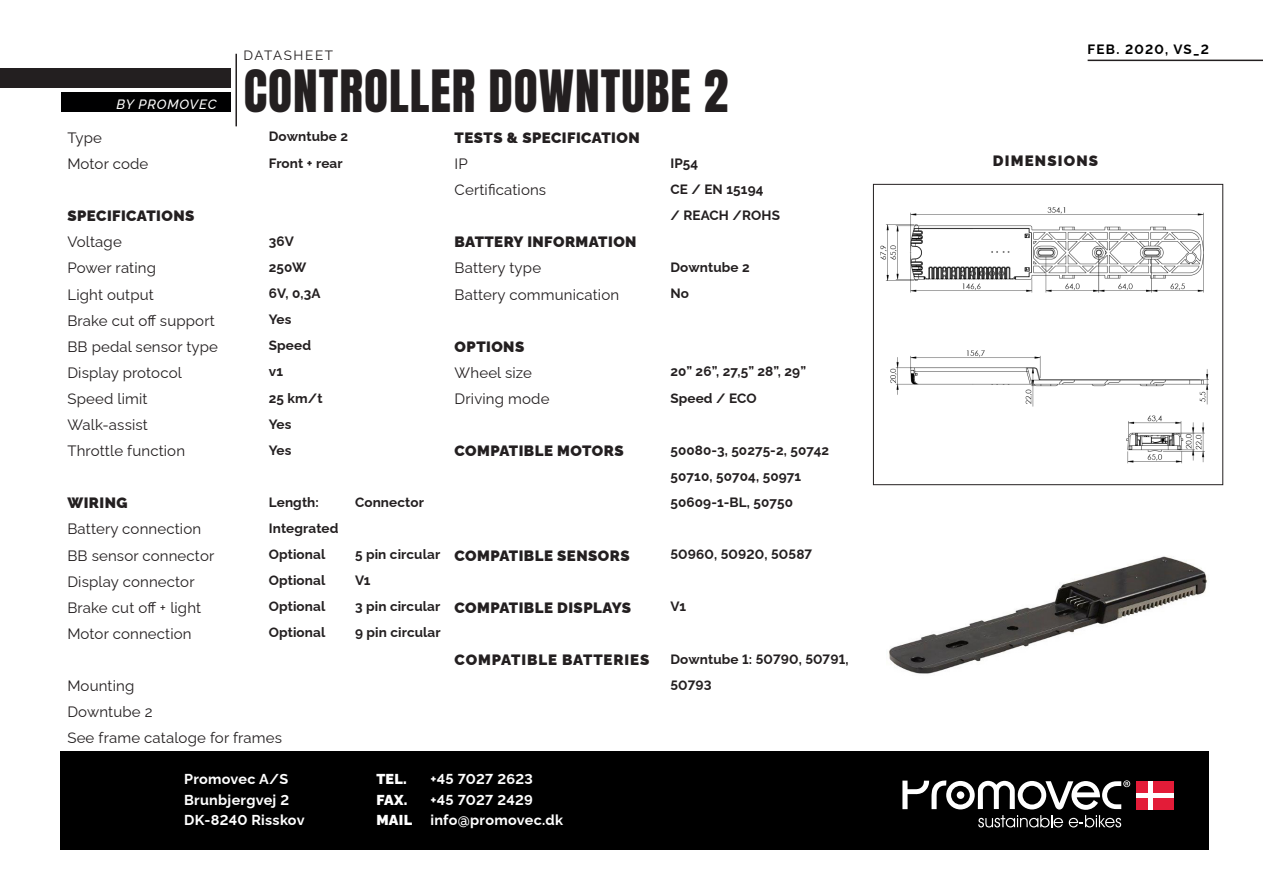
<style>
.page{position:relative;width:1263px;height:893px;background:#fff}
.page>*{position:absolute;margin:0;border:0;box-sizing:border-box;transform-origin:0 0}
.Brødtekst{font:49.5px "Anton";letter-spacing:.02em;color:#231f20}
.Brødtekst-2{font:15px "Raleway";letter-spacing:.01em;color:#231f20}
.Under-overskift__brø{font:900 15px "Raleway";letter-spacing:.03em;color:#231f20}
.Under-overskift__brø-2{font:900 15px "Raleway";letter-spacing:.06em;color:#231f20}
.Under-overskift__brø-3{font:900 15px "Raleway";letter-spacing:.08em;color:#231f20}
.t1{font:700 14.4px "Raleway";letter-spacing:.02em;color:#fff}
.t2{font:900 14.4px "Raleway";letter-spacing:.02em;color:#fff}
.Brødtekst-3{font:700 13.5px "Raleway";letter-spacing:.01em;color:#231f20}
.brødtekst_tabel{font:700 13.5px "Raleway";letter-spacing:.01em;color:#231f20}
.Forside_-_overskrift{font:700 13.5px "Raleway";color:#000001}
.t3{font:italic 500 13.5px "Raleway";letter-spacing:.06em;color:#fff}
.Forside_-_overskrift-2{font:13.5px "Raleway";letter-spacing:.115em;color:#231f20}
</style>
<div class="page">
<div style="left:0;top:69px;width:230px;height:19px;background:#231f20"></div>
<div style="left:61px;top:93px;width:169px;height:19px;background:#000001"></div>
<hr style="left:235px;top:54px;width:2px;height:72px;background:#231f20">
<hr style="left:1088px;top:60px;width:175px;height:1px;background:#231f20">
<div style="left:61px;top:751px;width:1148px;height:98px;background:#000"></div>
<svg style="left:902px;top:780px;width:228px;height:47px"></svg>
<div style="left:1136px;top:797px;width:12px;height:12px;background:#e31c38"></div>
<div style="left:1136px;top:781px;width:12px;height:12px;background:#e31c38"></div>
<div style="left:1152px;top:781px;width:21px;height:12px;background:#e31c38"></div>
<div style="left:1152px;top:797px;width:21px;height:12px;background:#e31c38"></div>
<hr style="left:1136px;top:793px;width:37px;height:4px;background:#fff">
<hr style="left:1148px;top:781px;width:4px;height:28px;background:#fff">
<img style="left:889px;top:556px;width:318px;height:118px">
<div style="left:873px;top:184px;width:350px;height:301px;border:1px solid #231f20"></div>
<img style="left:880px;top:207px;width:329px;height:200px">
<img style="left:1126px;top:415px;width:79px;height:49px">
<p class="t3" style="left:117px;top:93px;width:101px">BY PROMOVEC</p>
<p class="Forside_-_overskrift-2" style="left:243px;top:45px;width:91px">DATASHEET</p>
<p class="Brødtekst" style="left:244px;top:66px;width:486px">CONTROLLER DOWNTUBE 2</p>
<p class="Brødtekst-2" style="left:67px;top:126px;width:36px">Type</p>
<p class="brødtekst_tabel" style="left:269px;top:126px;width:81px">Downtube 2</p>
<p class="Under-overskift__brø" style="left:455px;top:126px;width:187px">TESTS &amp; SPECIFICATION</p>
<p class="Brødtekst-2" style="left:67px;top:152px;width:82px">Motor code</p>
<p class="brødtekst_tabel" style="left:269px;top:152px;width:75px">Front + rear</p>
<p class="Brødtekst-2" style="left:455px;top:152px;width:15px">IP</p>
<p class="brødtekst_tabel" style="left:670px;top:152px;width:29px">IP54</p>
<p class="Brødtekst-2" style="left:455px;top:178px;width:93px">Certifications</p>
<p class="brødtekst_tabel" style="left:670px;top:178px;width:95px">CE / EN 15194</p>
<p class="Under-overskift__brø" style="left:67px;top:204px;width:128px">SPECIFICATIONS</p>
<p class="brødtekst_tabel" style="left:670px;top:204px;width:111px">/ REACH /ROHS</p>
<p class="Brødtekst-2" style="left:67px;top:230px;width:56px">Voltage</p>
<p class="brødtekst_tabel" style="left:269px;top:230px;width:27px">36V</p>
<p class="Under-overskift__brø" style="left:455px;top:230px;width:183px">BATTERY INFORMATION</p>
<p class="Brødtekst-2" style="left:67px;top:256px;width:90px">Power rating</p>
<p class="brødtekst_tabel" style="left:269px;top:256px;width:39px">250W</p>
<p class="Brødtekst-2" style="left:455px;top:256px;width:88px">Battery type</p>
<p class="Brødtekst-3" style="left:670px;top:256px;width:81px">Downtube 2</p>
<p class="Brødtekst-2" style="left:67px;top:282px;width:88px">Light output</p>
<p class="brødtekst_tabel" style="left:269px;top:283px;width:53px">6V, 0,3A</p>
<p class="Brødtekst-2" style="left:455px;top:282px;width:166px">Battery communication</p>
<p class="Brødtekst-3" style="left:670px;top:283px;width:20px">No</p>
<p class="Brødtekst-2" style="left:67px;top:308px;width:149px">Brake cut off support</p>
<p class="brødtekst_tabel" style="left:269px;top:309px;width:24px">Yes</p>
<p class="Brødtekst-2" style="left:67px;top:334px;width:152px">BB pedal sensor type</p>
<p class="brødtekst_tabel" style="left:269px;top:335px;width:44px">Speed</p>
<p class="Under-overskift__brø" style="left:455px;top:334px;width:71px">OPTIONS</p>
<p class="Brødtekst-2" style="left:67px;top:361px;width:116px">Display protocol</p>
<p class="brødtekst_tabel" style="left:269px;top:361px;width:16px">v1</p>
<p class="Brødtekst-2" style="left:455px;top:361px;width:79px">Wheel size</p>
<p class="Brødtekst-3" style="left:670px;top:361px;width:137px">20” 26”, 27,5” 28”, 29”</p>
<p class="Brødtekst-2" style="left:67px;top:387px;width:82px">Speed limit</p>
<p class="brødtekst_tabel" style="left:269px;top:387px;width:55px">25 km/t</p>
<p class="Brødtekst-2" style="left:455px;top:387px;width:96px">Driving mode</p>
<p class="Brødtekst-3" style="left:670px;top:387px;width:88px">Speed / ECO</p>
<p class="Brødtekst-2" style="left:67px;top:413px;width:82px">Walk-assist</p>
<p class="brødtekst_tabel" style="left:269px;top:413px;width:24px">Yes</p>
<p class="Brødtekst-2" style="left:67px;top:439px;width:119px">Throttle function</p>
<p class="brødtekst_tabel" style="left:269px;top:439px;width:24px">Yes</p>
<p class="Under-overskift__brø" style="left:455px;top:439px;width:171px">COMPATIBLE MOTORS</p>
<p class="brødtekst_tabel" style="left:670px;top:439px;width:160px">50080-3, 50275-2, 50742</p>
<p class="brødtekst_tabel" style="left:670px;top:465px;width:132px">50710, 50704, 50971</p>
<p class="Under-overskift__brø" style="left:67px;top:491px;width:62px">WIRING</p>
<p class="brødtekst_tabel" style="left:269px;top:491px;width:52px">Length:</p>
<p class="brødtekst_tabel" style="left:355px;top:491px;width:70px">Connector</p>
<p class="brødtekst_tabel" style="left:670px;top:491px;width:124px">50609-1-BL, 50750</p>
<p class="Brødtekst-2" style="left:67px;top:517px;width:135px">Battery connection</p>
<p class="Brødtekst-3" style="left:269px;top:517px;width:71px">Integrated</p>
<p class="Brødtekst-2" style="left:67px;top:543px;width:148px">BB sensor connector</p>
<p class="Brødtekst-3" style="left:269px;top:544px;width:58px">Optional</p>
<p class="Brødtekst-3" style="left:355px;top:544px;width:87px">5 pin circular</p>
<p class="Under-overskift__brø" style="left:455px;top:543px;width:176px">COMPATIBLE SENSORS</p>
<p class="Brødtekst-3" style="left:670px;top:544px;width:143px">50960, 50920, 50587</p>
<p class="Brødtekst-2" style="left:67px;top:569px;width:129px">Display connector</p>
<p class="Brødtekst-3" style="left:269px;top:570px;width:58px">Optional</p>
<p class="Brødtekst-3" style="left:355px;top:570px;width:17px">V1</p>
<p class="Brødtekst-2" style="left:67px;top:595px;width:135px">Brake cut off + light</p>
<p class="Brødtekst-3" style="left:269px;top:596px;width:58px">Optional</p>
<p class="Brødtekst-3" style="left:355px;top:596px;width:87px">3 pin circular</p>
<p class="Under-overskift__brø" style="left:455px;top:595px;width:178px">COMPATIBLE DISPLAYS</p>
<p class="brødtekst_tabel" style="left:670px;top:596px;width:17px">V1</p>
<p class="Brødtekst-2" style="left:67px;top:622px;width:126px">Motor connection</p>
<p class="Brødtekst-3" style="left:269px;top:622px;width:58px">Optional</p>
<p class="Brødtekst-3" style="left:355px;top:622px;width:87px">9 pin circular</p>
<p class="Under-overskift__brø-2" style="left:455px;top:648px;width:196px">COMPATIBLE BATTERIES</p>
<p class="Brødtekst-3" style="left:670px;top:648px;width:180px">Downtube 1: 50790, 50791,</p>
<p class="Brødtekst-2" style="left:67px;top:674px;width:68px">Mounting</p>
<p class="Brødtekst-3" style="left:670px;top:674px;width:43px">50793</p>
<p class="Brødtekst-2" style="left:67px;top:700px;width:87px">Downtube 2</p>
<p class="Brødtekst-2" style="left:67px;top:726px;width:216px">See frame cataloge for frames</p>
<p class="t1" style="left:184px;top:768px;width:106px">Promovec A/S</p>
<p class="t1" style="left:184px;top:788px;width:106px">Brunbjergvej 2</p>
<p class="t1" style="left:184px;top:809px;width:122px">DK-8240 Risskov</p>
<p class="t2" style="left:376px;top:768px;width:32px">TEL.</p>
<p class="t1" style="left:430px;top:768px;width:104px">+45 7027 2623</p>
<p class="t2" style="left:376px;top:788px;width:32px">FAX.</p>
<p class="t1" style="left:430px;top:788px;width:104px">+45 7027 2429</p>
<p class="t2" style="left:376px;top:809px;width:37px">MAIL</p>
<p class="t1" style="left:430px;top:809px;width:134px">info@promovec.dk</p>
<p class="Forside_-_overskrift" style="left:1088px;top:38px;width:123px">FEB. 2020, VS_2</p>
<p class="Under-overskift__brø-3" style="left:993px;top:149px;width:107px">DIMENSIONS</p>
</div>
